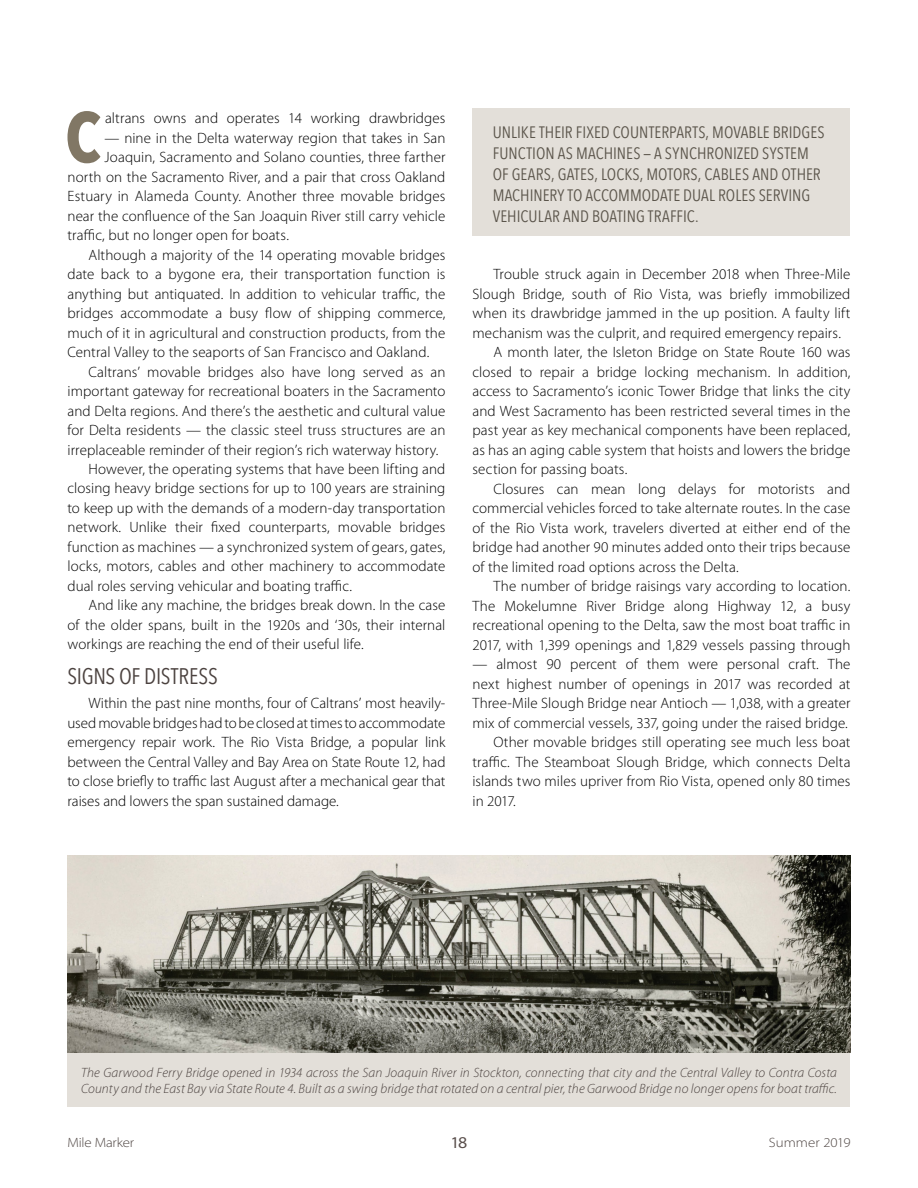
<style>
.page{position:relative;width:918px;height:1188px;background:#fff}
.page>*{position:absolute;margin:0;border:0;box-sizing:border-box;transform-origin:0 0}
.body__first_paragrap{font:700 70.05px "Avenir Next Condensed";color:#817765}
.Subhead_Within_Body{font:22.5px "Avenir Next Condensed";letter-spacing:-.015em;color:#4b423f}
.t1{font:16.5px/21px "Avenir Next Condensed";letter-spacing:.005em;color:#5b554b}
.t2{font:semi-expanded 16.5px "Myriad Pro";color:#594e4b}
.body__Myriad_Pro_Lig{font:300 15px/19.5px "Myriad Pro";letter-spacing:.005em;color:#000;text-align:justify}
.body__first_paragrap-2{font:300 15px "Myriad Pro";letter-spacing:.005em;color:#000}
.caption_text{font:italic 300 13.5px/16.5px "Myriad Pro";letter-spacing:.01em;color:#4b423f}
.t3{font:300 semi-expanded 13.5px "Myriad Pro";letter-spacing:-.005em;color:#4b423f}
</style>
<div class="page">
<div style="left:472px;top:108px;width:378px;height:128px;background:#e3dfd9"></div>
<img style="left:68px;top:856px;width:782px;height:197px">
<div style="left:68px;top:1053px;width:782px;height:54px;background:#e3dfd9"></div>
<p class="body__first_paragrap" style="left:65px;top:94px;width:37px">C</p>
<p class="body__first_paragrap-2" style="left:105px;top:110px;width:342px">altrans owns and operates 14 working drawbridges</p>
<p class="body__first_paragrap-2" style="left:105px;top:129px;width:343px">— nine in the Delta waterway region that takes in San</p>
<p class="body__first_paragrap-2" style="left:105px;top:149px;width:342px">Joaquin, Sacramento and Solano counties, three farther</p>
<p class="body__first_paragrap-2" style="left:67px;top:168px;width:379px">north on the Sacramento River, and a pair that cross Oakland</p>
<p class="body__first_paragrap-2" style="left:67px;top:188px;width:380px">Estuary in Alameda County. Another three movable bridges</p>
<p class="body__first_paragrap-2" style="left:67px;top:207px;width:379px">near the confluence of the San Joaquin River still carry vehicle</p>
<p class="body__first_paragrap-2" style="left:67px;top:227px;width:223px">traffic, but no longer open for boats.</p>
<p class="body__Myriad_Pro_Lig" style="left:67px;top:245px;width:380px;text-indent:21px">Although a majority of the 14 operating movable bridges date back to a bygone era, their transportation function is anything but antiquated. In addition to vehicular traffic, the bridges accommodate a busy flow of shipping commerce, much of it in agricultural and construction products, from the Central Valley to the seaports of San Francisco and Oakland.</p>
<p class="body__Myriad_Pro_Lig" style="left:67px;top:362px;width:380px;text-indent:21px">Caltrans’ movable bridges also have long served as an important gateway for recreational boaters in the Sacramento and Delta regions. And there’s the aesthetic and cultural value for Delta residents — the classic steel truss structures are an irreplaceable reminder of their region’s rich waterway history.</p>
<p class="body__Myriad_Pro_Lig" style="left:67px;top:460px;width:379px;text-indent:21px">However, the operating systems that have been lifting and closing heavy bridge sections for up to 100 years are straining to keep up with the demands of a modern-day transportation network. Unlike their fixed counterparts, movable bridges function as machines — a synchronized system of gears, gates, locks, motors, cables and other machinery to accommodate dual roles serving vehicular and boating traffic.</p>
<p class="body__Myriad_Pro_Lig" style="left:67px;top:596px;width:379px;text-indent:21px">And like any machine, the bridges break down. In the case of the older spans, built in the 1920s and ‘30s, their internal workings are reaching the end of their useful life.</p>
<p class="Subhead_Within_Body" style="left:68px;top:657px;width:152px">SIGNS OF DISTRESS</p>
<p class="body__Myriad_Pro_Lig" style="left:68px;top:694px;width:380px;text-indent:21px">Within the past nine months, four of Caltrans’ most heavily&shy;used movable bridges had to be closed at times to accommodate emergency repair work. The Rio Vista Bridge, a popular link between the Central Valley and Bay Area on State Route 12, had to close briefly to traffic last August after a mechanical gear that raises and lowers the span sustained damage.</p>
<p class="t1" style="left:493px;top:121px;width:333px">UNLIKE THEIR FIXED COUNTERPARTS, MOVABLE BRIDGES FUNCTION AS MACHINES — A SYNCHRONIZED SYSTEM OF GEARS, GATES, LOCKS, MOTORS, CABLES AND OTHER MACHINERY TO ACCOMMODATE DUAL ROLES SERVING VEHICULAR AND BOATING TRAFFIC.</p>
<p class="body__Myriad_Pro_Lig" style="left:472px;top:265px;width:380px;text-indent:21px">Trouble struck again in December 2018 when Three-Mile Slough Bridge, south of Rio Vista, was briefly immobilized when its drawbridge jammed in the up position. A faulty lift mechanism was the culprit, and required emergency repairs.</p>
<p class="body__Myriad_Pro_Lig" style="left:472px;top:343px;width:380px;text-indent:21px">A month later, the Isleton Bridge on State Route 160 was closed to repair a bridge locking mechanism. In addition, access to Sacramento’s iconic Tower Bridge that links the city and West Sacramento has been restricted several times in the past year as key mechanical components have been replaced, as has an aging cable system that hoists and lowers the bridge section for passing boats.</p>
<p class="body__Myriad_Pro_Lig" style="left:472px;top:479px;width:380px;text-indent:21px">Closures can mean long delays for motorists and commercial vehicles forced to take alternate routes. In the case of the Rio Vista work, travelers diverted at either end of the bridge had another 90 minutes added onto their trips because of the limited road options across the Delta.</p>
<p class="body__Myriad_Pro_Lig" style="left:472px;top:577px;width:380px;text-indent:21px">The number of bridge raisings vary according to location.<br>The Mokelumne River Bridge along Highway 12, a busy recreational opening to the Delta, saw the most boat traffic in 2017, with 1,399 openings and 1,829 vessels passing through</p>
<p class="body__Myriad_Pro_Lig" style="left:472px;top:655px;width:380px">— almost 90 percent of them were personal craft. The next highest number of openings in 2017 was recorded at Three-Mile Slough Bridge near Antioch — 1,038, with a greater mix of commercial vessels, 337, going under the raised bridge.</p>
<p class="body__Myriad_Pro_Lig" style="left:472px;top:733px;width:380px;text-indent:21px">Other movable bridges still operating see much less boat traffic. The Steamboat Slough Bridge, which connects Delta islands two miles upriver from Rio Vista, opened only 80 times in 2017.</p>
<p class="caption_text" style="left:81px;top:1064px;width:757px">The Garwood Ferry Bridge opened in 1934 across the San Joaquin River in Stockton, connecting that city and the Central Valley to Contra Costa<br>County and the East Bay via State Route 4. Built as a swing bridge that rotated on a central pier, the Garwood Bridge no longer opens for boat traffic.</p>
<p class="t3" style="left:68px;top:1135px;width:68px">Mile Marker</p>
<p class="t2" style="left:451px;top:1133px;width:18px">18</p>
<p class="t3" style="left:769px;top:1135px;width:83px">Summer 2019</p>
</div>
